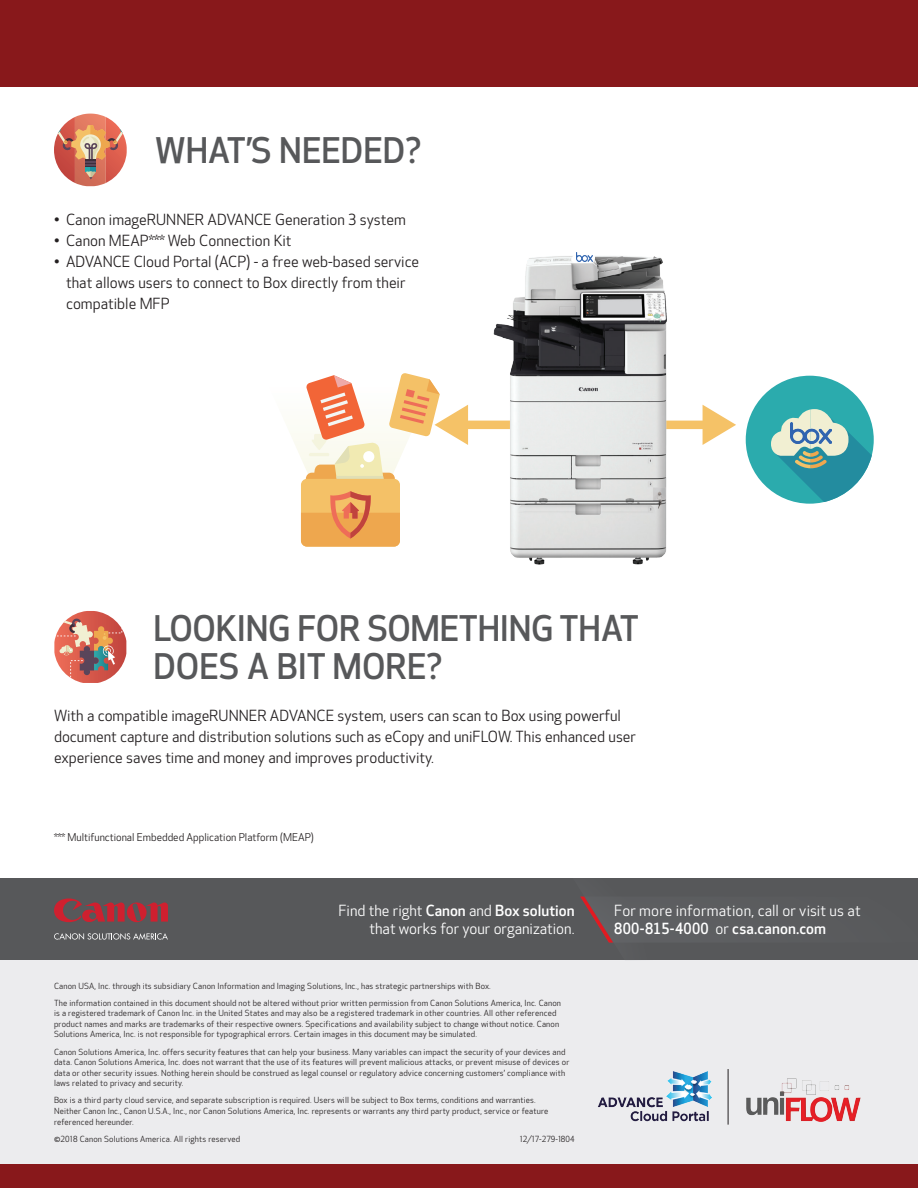
<style>
.page{position:relative;width:918px;height:1188px;background:#fff}
.page>*{position:absolute;margin:0;border:0;box-sizing:border-box;transform-origin:0 0}
.t1{font:500 34.5px/37.5px "Optic Sans 301";letter-spacing:-.01em;color:#57585a}
.t2{font:15px/21px "Optic Sans 201";color:#231f20}
.t3{font:15px "Optic Sans 201";color:#fff}
.t4{font:500 15px "Optic Sans 301";color:#fff}
.t5{font:10.5px "Optic Sans 201";color:#231f20}
.t6{font:8.25px/10.5px "Optic Sans 201";letter-spacing:.02em;color:#231f20}
.t7{font:8.25px "Optic Sans 201";color:#231f20}
.s1{font-family:"Optic Sans 201";font-weight:400}
</style>
<div class="page">
<div style="left:0;top:934px;width:918px;height:254px;background:#ececee"></div>
<div style="left:0;top:878px;width:918px;height:82px;background:#57585a"></div>
<svg style="left:580px;top:896px;width:51px;height:47px"></svg>
<svg style="left:54px;top:933px;width:114px;height:7px"></svg>
<svg style="left:54px;top:898px;width:114px;height:24px"></svg>
<div style="left:0;top:0;width:918px;height:87px;background:#88181b"></div>
<div style="left:0;top:1164px;width:918px;height:24px;background:#88181b"></div>
<svg style="left:700px;top:405px;width:36px;height:40px"></svg>
<img style="left:493px;top:256px;width:207px;height:309px">
<svg style="left:572px;top:252px;width:23px;height:11px"></svg>
<img style="left:576px;top:253px;width:16px;height:8px">
<svg style="left:289px;top:373px;width:256px;height:174px"></svg>
<div style="left:746px;top:376px;width:128px;height:128px;background:#2babad;border-radius:50%"></div>
<svg style="left:771px;top:409px;width:101px;height:93px"></svg>
<img style="left:791px;top:422px;width:41px;height:22px">
<svg style="left:54px;top:611px;width:72px;height:72px"></svg>
<svg style="left:54px;top:114px;width:73px;height:72px"></svg>
<img style="left:489px;top:495px;width:196px;height:46px">
<img style="left:746px;top:1078px;width:115px;height:44px">
<img style="left:598px;top:1071px;width:114px;height:51px">
<hr style="left:728px;top:1069px;width:1px;height:56px;background:#231f20">
<h1 class="t1" style="left:155px;top:132px;width:267px">WHAT’S NEEDED?</h1>
<h2 class="t2" style="left:54px;top:209px;width:353px">• Canon imageRUNNER ADVANCE Generation 3 system</h2>
<h2 class="t2" style="left:54px;top:230px;width:239px">• Canon MEAP*** Web Connection Kit</h2>
<h2 class="t2" style="left:66px;top:251px;width:355px;text-indent:-12px">• ADVANCE Cloud Portal (ACP) - a free web-based service that allows users to connect to Box directly from their compatible MFP</h2>
<h1 class="t1" style="left:154px;top:611px;width:487px">LOOKING FOR SOMETHING THAT<br>DOES A BIT MORE?</h1>
<h2 class="t2" style="left:54px;top:706px;width:584px">With a compatible imageRUNNER ADVANCE system, users can scan to Box using powerful document capture and distribution solutions such as eCopy and uniFLOW. This enhanced user experience saves time and money and improves productivity.</h2>
<p class="t5" style="left:54px;top:831px;width:261px">*** Multifunctional Embedded Application Platform (MEAP)</p>
<h2 class="t4" style="left:338px;top:902px;width:238px"><span class="s1">Find the right</span> Canon <span class="s1">and</span> Box solution</h2>
<h2 class="t3" style="left:369px;top:920px;width:207px">that works for your organization.</h2>
<p class="t6" style="left:54px;top:977px;width:509px;line-height:17.2px">Canon USA, Inc. through its subsidiary Canon Information and Imaging Solutions, Inc., has strategic partnerships with Box.<br>The information contained in this document should not be altered without prior written permission from Canon Solutions America, Inc. Canon</p>
<p class="t6" style="left:54px;top:1009px;width:507px">is a registered trademark of Canon Inc. in the United States and may also be a registered trademark in other countries. All other referenced product names and marks are trademarks of their respective owners. Specifications and availability subject to change without notice. Canon<br>Solutions America, Inc. is not responsible for typographical errors. Certain images in this document may be simulated.</p>
<p class="t6" style="left:54px;top:1047px;width:517px">Canon Solutions America, Inc. offers security features that can help your business. Many variables can impact the security of your devices and data. Canon Solutions America, Inc. does not warrant that the use of its features will prevent malicious attacks, or prevent misuse of devices or data or other security issues. Nothing herein should be construed as legal counsel or regulatory advice concerning customers’ compliance with laws related to privacy and security.</p>
<p class="t6" style="left:54px;top:1096px;width:496px">Box is a third party cloud service, and separate subscription is required. Users will be subject to Box terms, conditions and warranties.<br>Neither Canon Inc., Canon U.S.A., Inc., nor Canon Solutions America, Inc. represents or warrants any third party product, service or feature referenced hereunder.</p>
<p class="t6" style="left:54px;top:1134px;width:188px">©2018 Canon Solutions America. All rights reserved</p>
<p class="t7" style="left:520px;top:1134px;width:56px">12/17-279-1804</p>
<h2 class="t3" style="left:614px;top:902px;width:248px">For more information, call or visit us at</h2>
<h2 class="t4" style="left:614px;top:920px;width:213px">800-815-4000 <span class="s1">or</span> csa.canon.com</h2>
</div>
